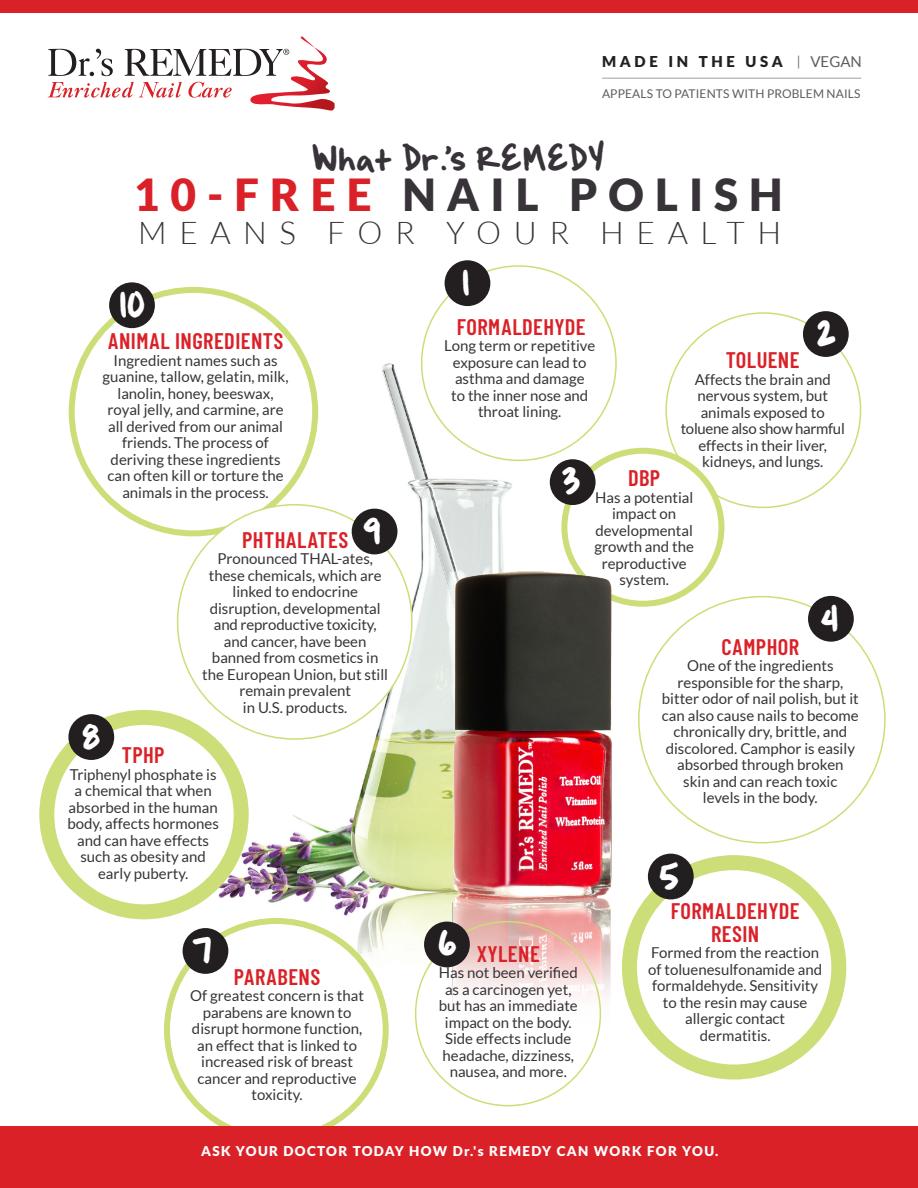
<style>
.page{position:relative;width:918px;height:1188px;background:#fff}
.page>*{position:absolute;margin:0;border:0;box-sizing:border-box;transform-origin:0 0}
.t1{font:900 44.25px "Lato";letter-spacing:.25em;color:#383339}
.t2{font:41.7px "Brianne'shand";color:#fff}
.t3{font:38.55px "Brianne'shand";letter-spacing:.02em;color:#383339}
.t4{font:300 31.35px "Lato";letter-spacing:.4em;color:#383339}
.t5{font:600 22.5px/22.5px "Barlow Condensed";letter-spacing:.02em;color:#da2128;text-align:center}
.t6{font:15px/16.5px "Lato";color:#383339;text-align:center}
.t7{font:900 15px "Lato";letter-spacing:.25em;color:#231f20}
.t8{font:900 13.5px "Lato";letter-spacing:.1em;color:#fff}
.t9{font:12px "Lato";letter-spacing:.01em;color:#5f5a60}
.s1{font-family:"Overpass";font-weight:400;font-size:8.7px;color:#5f5a60}
.s2{font-weight:400;color:#5f5a60}
.s3{color:#da2128}
</style>
<div class="page">
<div style="left:0;top:0;width:918px;height:12px;background:#da2128"></div>
<svg style="left:48px;top:37px;width:287px;height:74px"></svg>
<hr style="left:602px;top:78px;width:259px;height:1px;background:#a89fa8">
<img style="left:219px;top:363px;width:358px;height:614px">
<div style="left:445px;top:260px;width:45px;height:46px;background:#231f20;border-radius:50%"></div>
<div style="left:803px;top:311px;width:46px;height:46px;background:#231f20;border-radius:50%"></div>
<div style="left:564px;top:451px;width:157px;height:153px;background:#fff;border-radius:50%"></div>
<div style="left:561px;top:448px;width:163px;height:159px;border:6px solid #ccde77;border-radius:50%"></div>
<div style="left:550px;top:459px;width:46px;height:46px;background:#231f20;border-radius:50%"></div>
<div style="left:808px;top:596px;width:46px;height:46px;background:#231f20;border-radius:50%"></div>
<div style="left:164px;top:918px;width:225px;height:224px;border:6px solid #ccde77;border-radius:50%"></div>
<div style="left:183px;top:928px;width:45px;height:46px;background:#231f20;border-radius:50%"></div>
<div style="left:69px;top:287px;width:249px;height:249px;border:6px solid #ccde77;border-radius:50%"></div>
<div style="left:109px;top:282px;width:46px;height:46px;background:#231f20;border-radius:50%"></div>
<div style="left:622px;top:855px;width:224px;height:225px;border:15px solid #ccde77;border-radius:50%"></div>
<div style="left:648px;top:854px;width:46px;height:45px;background:#231f20;border-radius:50%"></div>
<div style="left:178px;top:505px;width:234px;height:234px;background:#fff;border-radius:50%"></div>
<div style="left:352px;top:509px;width:45px;height:45px;background:#231f20;border-radius:50%"></div>
<div style="left:47px;top:717px;width:194px;height:195px;background:#fff;border-radius:50%"></div>
<div style="left:39px;top:710px;width:210px;height:209px;border:15px solid #ccde77;border-radius:50%"></div>
<div style="left:68px;top:714px;width:46px;height:46px;background:#231f20;border-radius:50%"></div>
<img style="left:448px;top:568px;width:169px;height:468px">
<div style="left:424px;top:922px;width:46px;height:45px;background:#231f20;border-radius:50%"></div>
<div style="left:0;top:1126px;width:918px;height:62px;background:#da2128"></div>
<p class="t7" style="left:602px;top:53px;width:261px">MADE IN THE USA <span class="s1">|</span> <span class="s2">VEGAN</span></p>
<p class="t9" style="left:602px;top:87px;width:260px">APPEALS TO PATIENTS WITH PROBLEM NAILS</p>
<p class="t3" style="left:312px;top:138px;width:294px">What Dr.’'s REMEDY</p>
<p class="t1" style="left:134px;top:168px;width:650px"><span class="s3">10-FREE</span> NAIL POLISH</p>
<p class="t4" style="left:138px;top:216px;width:644px">MEANS FOR YOUR HEALTH</p>
<p class="t2" style="left:120px;top:282px;width:27px">10</p>
<p class="t5" style="left:108px;top:329px;width:177px">ANIMAL INGREDIENTS</p>
<p class="t6" style="left:102px;top:352px;width:188px">Ingredient names such as guanine, tallow, gelatin, milk, lanolin, honey, beeswax, royal jelly, and carmine, are all derived from our animal friends. The process of deriving these ingredients can often kill or torture the animals in the process.</p>
<p class="t2" style="left:363px;top:508px;width:22px">9</p>
<p class="t5" style="left:242px;top:528px;width:108px">PHTHALATES</p>
<p class="t6" style="left:202px;top:550px;width:187px">Pronounced THAL-ates, these chemicals, which are linked to endocrine disruption, developmental and reproductive toxicity, and cancer, have been banned from cosmetics in the European Union, but still remain prevalent<br>in U.S. products.</p>
<p class="t2" style="left:81px;top:714px;width:22px">8</p>
<p class="t5" style="left:122px;top:744px;width:44px">TPHP</p>
<p class="t6" style="left:67px;top:766px;width:153px">Triphenyl phosphate is a chemical that when absorbed in the human body, affects hormones and can have effects such as obesity and early puberty.</p>
<p class="t2" style="left:193px;top:928px;width:22px">7</p>
<p class="t5" style="left:234px;top:965px;width:88px">PARABENS</p>
<p class="t6" style="left:190px;top:987px;width:175px">Of greatest concern is that parabens are known to disrupt hormone function, an effect that is linked to increased risk of breast cancer and reproductive toxicity.</p>
<p class="t2" style="left:462px;top:260px;width:9px">1</p>
<p class="t5" style="left:457px;top:315px;width:130px">FORMALDEHYDE</p>
<p class="t6" style="left:444px;top:337px;width:152px">Long term or repetitive exposure can lead to asthma and damage<br>to the inner nose and throat lining.</p>
<p class="t2" style="left:816px;top:311px;width:22px">2</p>
<p class="t5" style="left:726px;top:348px;width:75px">TOLUENE</p>
<p class="t6" style="left:681px;top:371px;width:166px">Affects the brain and nervous system, but animals exposed to toluene also show harmful effects in their liver, kidneys, and lungs.</p>
<p class="t2" style="left:561px;top:459px;width:22px">3</p>
<p class="t5" style="left:628px;top:466px;width:34px">DBP</p>
<p class="t6" style="left:595px;top:489px;width:101px">Has a potential impact on developmental growth and the reproductive system.</p>
<p class="t2" style="left:821px;top:595px;width:19px">4</p>
<p class="t2" style="left:437px;top:920px;width:22px">6</p>
<p class="t5" style="left:477px;top:942px;width:65px">XYLENE</p>
<p class="t6" style="left:439px;top:964px;width:141px">Has not been verified as a carcinogen yet, but has an immediate impact on the body.<br>Side effects include headache, dizziness, nausea, and more.</p>
<p class="t5" style="left:722px;top:635px;width:79px">CAMPHOR</p>
<p class="t6" style="left:662px;top:657px;width:198px">One of the ingredients responsible for the sharp, bitter odor of nail polish, but it can also cause nails to become chronically dry, brittle, and discolored. Camphor is easily absorbed through broken<br>skin and can reach toxic<br>levels in the body.</p>
<p class="t2" style="left:659px;top:853px;width:22px">5</p>
<p class="t5" style="left:671px;top:899px;width:130px">FORMALDEHYDE<br>RESIN</p>
<p class="t6" style="left:648px;top:944px;width:176px">Formed from the reaction of toluenesulfonamide and formaldehyde. Sensitivity to the resin may cause allergic contact dermatitis.</p>
<p class="t8" style="left:201px;top:1143px;width:519px">ASK YOUR DOCTOR TODAY HOW Dr.'s REMEDY CAN WORK FOR YOU.</p>
</div>
